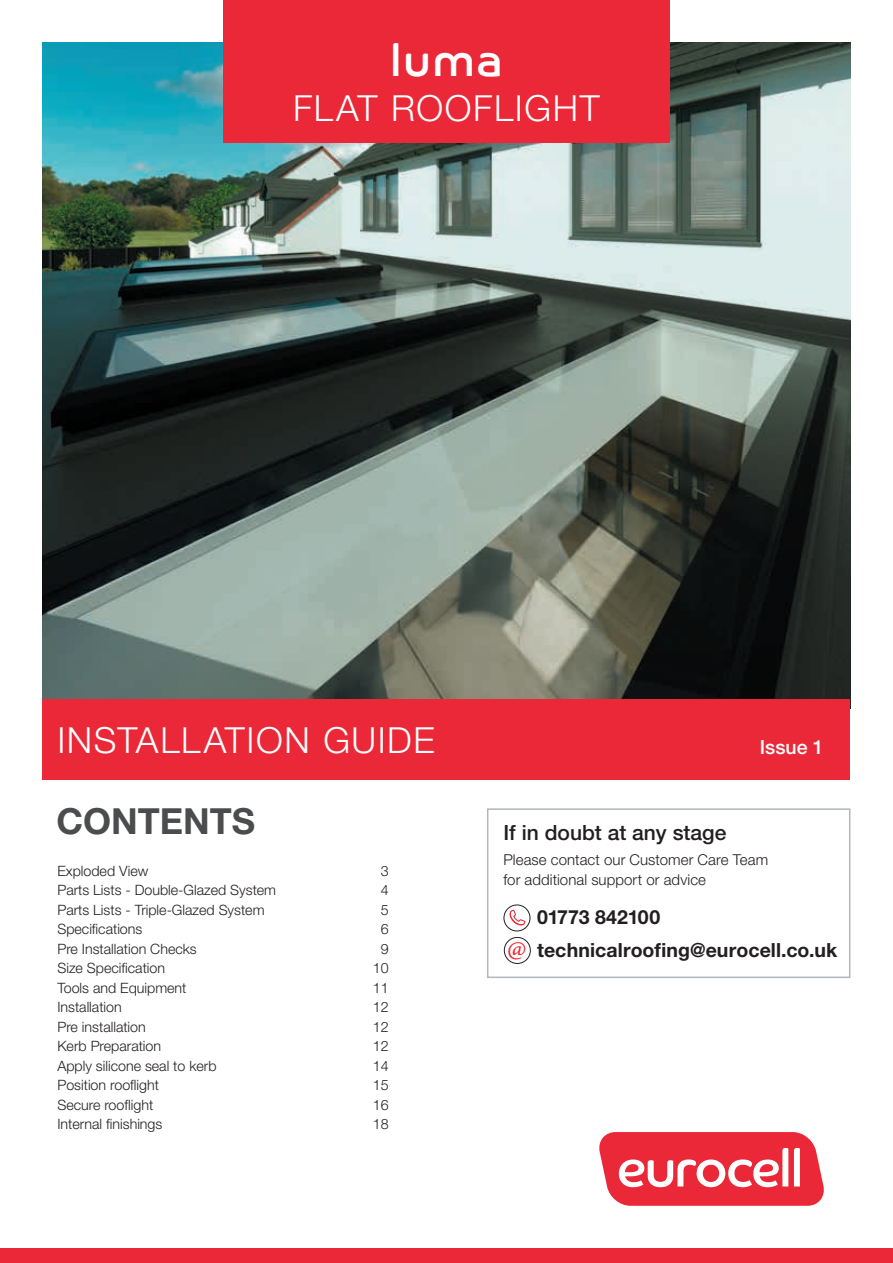
<style>
.page{position:relative;width:893px;height:1263px;background:#fff}
.page>*{position:absolute;margin:0;border:0;box-sizing:border-box;transform-origin:0 0}
.t1{font:45px "Co Headline";color:#fff}
.t2{font:300 36px "Helvetica Neue LT Std";letter-spacing:.045em;color:#fff}
.t3{font:700 36px "Helvetica Neue LT Std";color:#4b4c4d}
.t4{font:25.65px "Minion Pro";color:#eb2837}
.t5{font:500 21px "Helvetica Neue LT Std";color:#231f20}
.t6{font:700 19.5px/33px "Helvetica Neue LT Std";letter-spacing:.005em;color:#231f20}
.t7{font:500 19.5px "Helvetica Neue LT Std";color:#fff}
.t8{font:300 15px/19.5px "Helvetica Neue LT Std";letter-spacing:.005em;color:#231f20}
.t9{font:300 14.25px "Helvetica Neue LT Std";color:#231f20}
</style>
<div class="page">
<img style="left:43px;top:43px;width:807px;height:656px">
<div style="left:223px;top:0;width:447px;height:142px;background:#eb2837"></div>
<div style="left:43px;top:699px;width:807px;height:81px;background:#eb2837"></div>
<div style="left:0;top:1248px;width:893px;height:15px;background:#eb2837"></div>
<svg style="left:599px;top:1132px;width:225px;height:74px"></svg>
<div style="left:487px;top:808px;width:363px;height:170px;border:2px solid #b2b7bb"></div>
<div style="left:503px;top:904px;width:27px;height:27px;border:1px solid #231f20;border-radius:50%"></div>
<div style="left:504px;top:937px;width:27px;height:27px;border:1px solid #231f20;border-radius:50%"></div>
<svg style="left:509px;top:909px;width:17px;height:19px"></svg>
<h1 class="t1" style="left:390px;top:33px;width:113px">luma</h1>
<h2 class="t2" style="left:293px;top:86px;width:308px">FLAT ROOFLIGHT</h2>
<h2 class="t2" style="left:57px;top:718px;width:379px">INSTALLATION GUIDE</h2>
<h2 class="t3" style="left:56px;top:799px;width:200px">CONTENTS</h2>
<h3 class="t5" style="left:503px;top:820px;width:224px">If in doubt at any stage</h3>
<h3 class="t7" style="left:760px;top:735px;width:65px">Issue 1</h3>
<p class="t9" style="left:57px;top:862px;width:92px">Exploded View</p>
<p class="t9" style="left:381px;top:862px;width:9px">3</p>
<p class="t9" style="left:57px;top:881px;width:220px">Parts Lists - Double-Glazed System</p>
<p class="t9" style="left:381px;top:881px;width:9px">4</p>
<p class="t9" style="left:57px;top:901px;width:209px">Parts Lists - Triple-Glazed System</p>
<p class="t9" style="left:381px;top:901px;width:9px">5</p>
<p class="t9" style="left:57px;top:920px;width:86px">Specifications</p>
<p class="t9" style="left:381px;top:920px;width:9px">6</p>
<p class="t9" style="left:57px;top:940px;width:141px">Pre Installation Checks</p>
<p class="t9" style="left:381px;top:940px;width:9px">9</p>
<p class="t9" style="left:57px;top:959px;width:109px">Size Specification</p>
<p class="t9" style="left:373px;top:959px;width:17px">10</p>
<p class="t9" style="left:57px;top:979px;width:131px">Tools and Equipment</p>
<p class="t9" style="left:373px;top:979px;width:17px">11</p>
<p class="t9" style="left:57px;top:998px;width:66px">Installation</p>
<p class="t9" style="left:373px;top:998px;width:17px">12</p>
<p class="t9" style="left:57px;top:1018px;width:90px">Pre installation</p>
<p class="t9" style="left:373px;top:1018px;width:17px">12</p>
<p class="t9" style="left:57px;top:1037px;width:105px">Kerb Preparation</p>
<p class="t9" style="left:373px;top:1037px;width:17px">12</p>
<p class="t9" style="left:57px;top:1057px;width:161px">Apply silicone seal to kerb</p>
<p class="t9" style="left:373px;top:1057px;width:17px">14</p>
<p class="t9" style="left:57px;top:1076px;width:103px">Position rooflight</p>
<p class="t9" style="left:373px;top:1076px;width:17px">15</p>
<p class="t9" style="left:57px;top:1096px;width:97px">Secure rooflight</p>
<p class="t9" style="left:373px;top:1096px;width:17px">16</p>
<p class="t9" style="left:57px;top:1115px;width:107px">Internal finishings</p>
<p class="t9" style="left:373px;top:1115px;width:17px">18</p>
<p class="t8" style="left:503px;top:850px;width:266px">Please contact our Customer Care Team for additional support or advice</p>
<h3 class="t4" style="left:507px;top:931px;width:21px">@</h3>
<h3 class="t6" style="left:537px;top:900px;width:302px">01773 842100 technicalroofing@eurocell.co.uk</h3>
</div>
